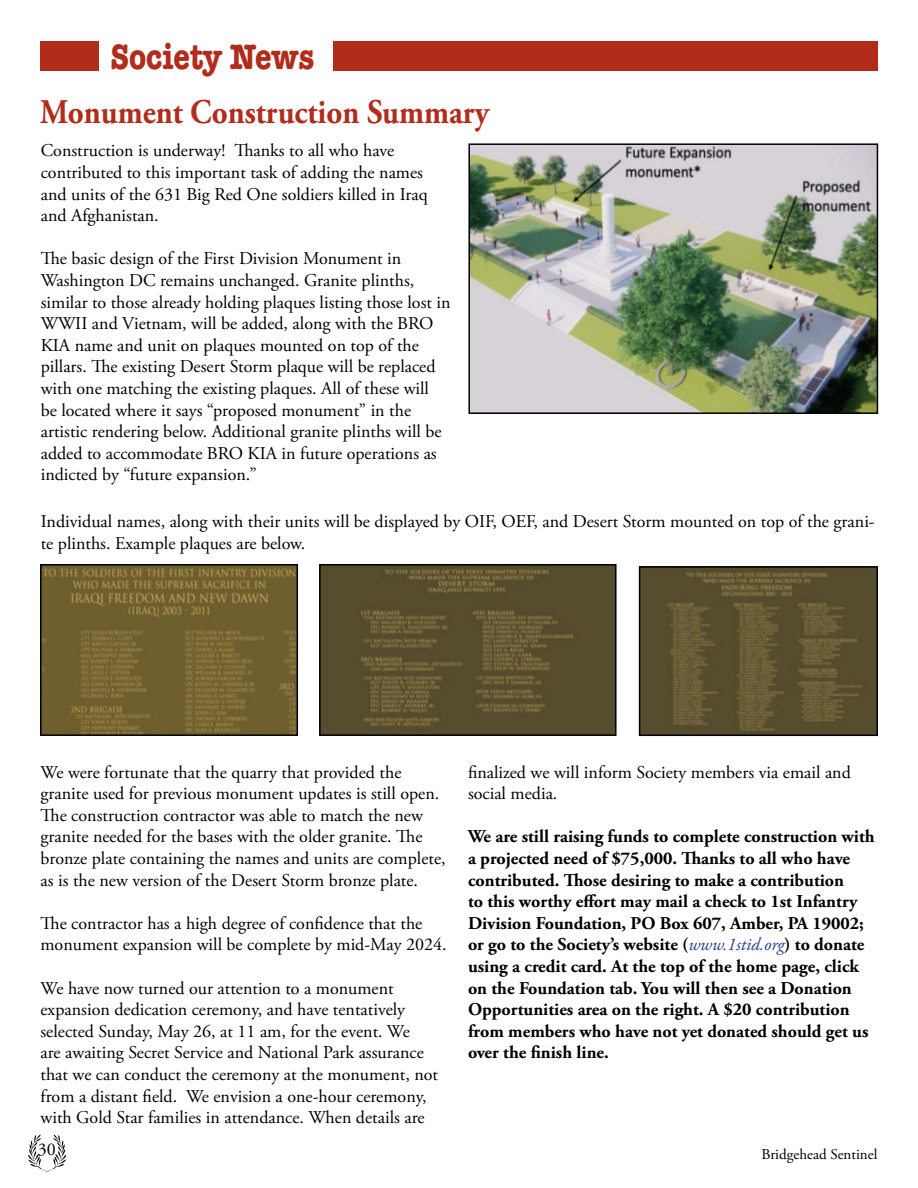
<style>
.page{position:relative;width:918px;height:1188px;background:#fff}
.page>*{position:absolute;margin:0;border:0;box-sizing:border-box;transform-origin:0 0}
.t1{font:700 36.45px "American Typewriter";color:#b22c1c;scale:.83 1}
.t2{font:700 34.5px "Adobe Garamond Pro";color:#b22c1c;scale:.9 1}
.t3{font:18px/21.6px "Adobe Garamond Pro";color:#000}
.t4{font:700 18px/21.6px "Adobe Garamond Pro";color:#000}
.t5{font:15px "Adobe Garamond Pro";color:#000}
.s1{font-weight:400;font-style:italic;color:#25408f}
</style>
<div class="page">
<svg style="left:28px;top:1135px;width:38px;height:37px"></svg>
<img style="left:471px;top:146px;width:404px;height:265px">
<div style="left:468px;top:143px;width:410px;height:271px;border:2px solid #000"></div>
<img style="left:43px;top:567px;width:252px;height:166px">
<div style="left:40px;top:564px;width:258px;height:172px;border:2px solid #000"></div>
<img style="left:642px;top:569px;width:233px;height:164px">
<div style="left:639px;top:566px;width:239px;height:170px;border:2px solid #000"></div>
<img style="left:322px;top:567px;width:292px;height:166px">
<div style="left:319px;top:564px;width:298px;height:172px;border:2px solid #000"></div>
<div style="left:41px;top:41px;width:58px;height:30px;background:#b22c1c"></div>
<div style="left:333px;top:41px;width:545px;height:30px;background:#b22c1c"></div>
<h1 class="t1" style="left:110px;top:25px;width:247px">Society News</h1>
<h2 class="t2" style="left:40px;top:92px;width:501px">Monument Construction Summary</h2>
<p class="t3" style="left:41px;top:141px;width:388px">Construction is underway! Thanks to all who have contributed to this important task of adding the names and units of the 631 Big Red One soldiers killed in Iraq and Afghanistan.</p>
<p class="t3" style="left:41px;top:249px;width:411px">The basic design of the First Division Monument in Washington DC remains unchanged. Granite plinths, similar to those already holding plaques listing those lost in WWII and Vietnam, will be added, along with the BRO KIA name and unit on plaques mounted on top of the pillars. The existing Desert Storm plaque will be replaced with one matching the existing plaques. All of these will<br>be located where it says “proposed monument” in the artistic rendering below. Additional granite plinths will be added to accommodate BRO KIA in future operations as indicted by “future expansion.”</p>
<p class="t3" style="left:41px;top:511px;width:836px">Individual names, along with their units will be displayed by OIF, OEF, and Desert Storm mounted on top of the grani&shy;te plinths. Example plaques are below.</p>
<p class="t3" style="left:41px;top:762px;width:407px">We were fortunate that the quarry that provided the granite used for previous monument updates is still open.<br>The construction contractor was able to match the new granite needed for the bases with the older granite. The bronze plate containing the names and units are complete, as is the new version of the Desert Storm bronze plate.</p>
<p class="t3" style="left:41px;top:913px;width:408px">The contractor has a high degree of confidence that the monument expansion will be complete by mid-May 2024.</p>
<p class="t3" style="left:41px;top:978px;width:399px">We have now turned our attention to a monument expansion dedication ceremony, and have tentatively selected Sunday, May 26, at 11 am, for the event. We<br>are awaiting Secret Service and National Park assurance that we can conduct the ceremony at the monument, not from a distant field. We envision a one-hour ceremony, with Gold Star families in attendance. When details are</p>
<p class="t3" style="left:468px;top:762px;width:384px">finalized we will inform Society members via email and social media.</p>
<p class="t4" style="left:468px;top:826px;width:408px">We are still raising funds to complete construction with a projected need of $75,000. Thanks to all who have contributed. Those desiring to make a contribution<br>to this worthy effort may mail a check to 1st Infantry Division Foundation, PO Box 607, Amber, PA 19002; or go to the Society’s website (<span class="s1">www.1stid.org</span>) to donate using a credit card. At the top of the home page, click on the Foundation tab. You will then see a Donation Opportunities area on the right. A $20 contribution from members who have not yet donated should get us over the finish line.</p>
<p class="t3" style="left:38px;top:1139px;width:19px">30</p>
<p class="t5" style="left:761px;top:1145px;width:118px">Bridgehead Sentinel</p>
</div>
